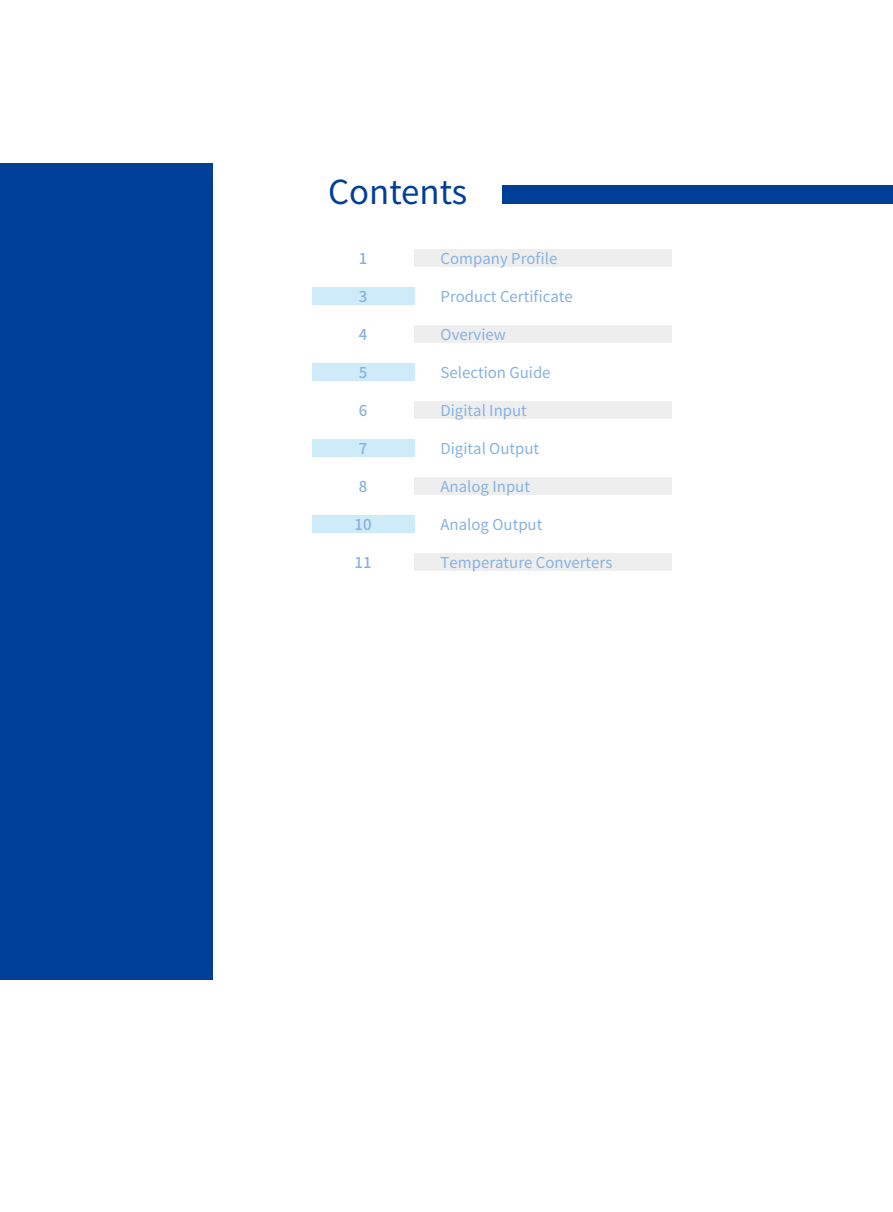
<style>
.page{position:relative;width:893px;height:1212px;background:#fff}
.page>*{position:absolute;margin:0;border:0;box-sizing:border-box;transform-origin:0 0}
.t1{font:33px "Source Han Sans CN";color:#003f98}
.t2{font:15px "Source Han Sans CN";color:#86b2df}
.t3{font:500 15px "Source Han Sans CN";color:#86b2df}
</style>
<div class="page">
<div style="left:0;top:163px;width:213px;height:817px;background:#003f98"></div>
<div style="left:502px;top:185px;width:391px;height:18px;background:#003f98"></div>
<div style="left:312px;top:515px;width:102px;height:18px;background:#ceebfa"></div>
<div style="left:312px;top:439px;width:102px;height:18px;background:#ceebfa"></div>
<div style="left:312px;top:363px;width:102px;height:18px;background:#ceebfa"></div>
<div style="left:312px;top:287px;width:102px;height:18px;background:#ceebfa"></div>
<div style="left:414px;top:325px;width:258px;height:18px;background:#eeeeef"></div>
<div style="left:414px;top:401px;width:258px;height:18px;background:#eeeeef"></div>
<div style="left:414px;top:249px;width:258px;height:18px;background:#eeeeef"></div>
<div style="left:414px;top:553px;width:258px;height:18px;background:#eeeeef"></div>
<div style="left:414px;top:477px;width:258px;height:18px;background:#eeeeef"></div>
<h1 class="t1" style="left:328px;top:173px;width:141px">Contents</h1>
<p class="t3" style="left:359px;top:250px;width:10px">1</p>
<p class="t3" style="left:359px;top:288px;width:10px">3</p>
<p class="t3" style="left:359px;top:326px;width:10px">4</p>
<p class="t3" style="left:359px;top:364px;width:10px">5</p>
<p class="t3" style="left:359px;top:402px;width:10px">6</p>
<p class="t3" style="left:359px;top:440px;width:10px">7</p>
<p class="t3" style="left:359px;top:478px;width:10px">8</p>
<p class="t3" style="left:354px;top:516px;width:19px">10</p>
<p class="t3" style="left:354px;top:554px;width:19px">11</p>
<p class="t2" style="left:441px;top:250px;width:118px">Company Profile</p>
<p class="t2" style="left:441px;top:288px;width:134px">Product Certificate</p>
<p class="t2" style="left:441px;top:326px;width:67px">Overview</p>
<p class="t2" style="left:441px;top:364px;width:112px">Selection Guide</p>
<p class="t2" style="left:441px;top:402px;width:88px">Digital Input</p>
<p class="t2" style="left:441px;top:440px;width:100px">Digital Output</p>
<p class="t2" style="left:441px;top:478px;width:91px">Analog Input</p>
<p class="t2" style="left:441px;top:516px;width:103px">Analog Output</p>
<p class="t2" style="left:441px;top:554px;width:173px">Temperature Converters</p>
</div>
